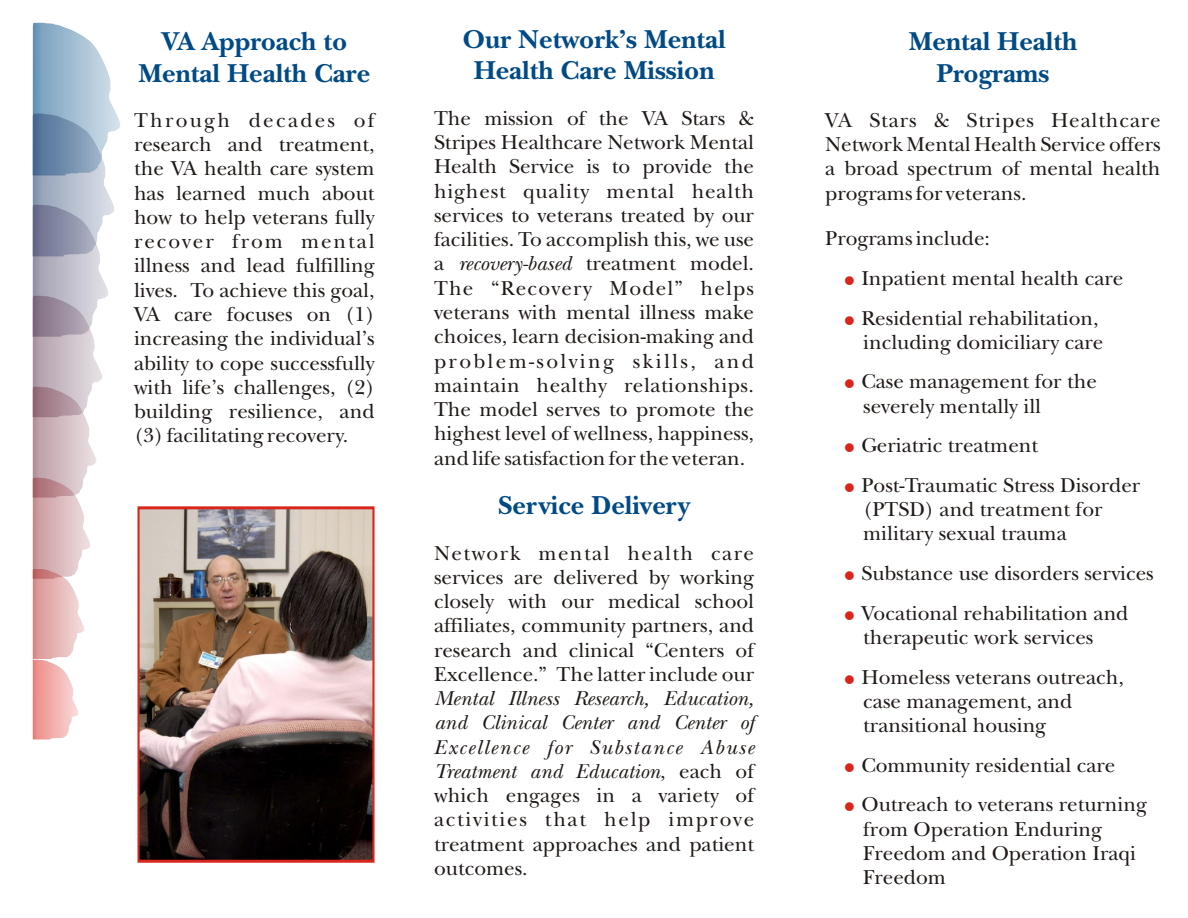
<style>
.page{position:relative;width:1188px;height:918px;background:#fff}
.page>*{position:absolute;margin:0;border:0;box-sizing:border-box;transform-origin:0 0}
.t1{font:700 27px/31.2px "Nebraska";color:#004a85;text-align:center}
.t2{font:21px/24.3px "Nebraska";color:#1f1a17}
.t3{font:italic 21px/24.3px "Nebraska";letter-spacing:.07em;color:#1f1a17;text-align:justify}
.s1{font-style:italic}
.s2{font-style:normal}
</style>
<div class="page">
<img style="left:33px;top:22px;width:87px;height:109px">
<img style="left:33px;top:113px;width:82px;height:102px">
<img style="left:33px;top:204px;width:76px;height:94px">
<img style="left:33px;top:295px;width:70px;height:91px">
<img style="left:33px;top:386px;width:64px;height:91px">
<img style="left:33px;top:477px;width:57px;height:91px">
<img style="left:33px;top:568px;width:51px;height:91px">
<img style="left:33px;top:659px;width:45px;height:81px">
<img style="left:140px;top:509px;width:232px;height:351px">
<hr style="left:139px;top:506px;width:234px;height:3px;background:#d9261c">
<hr style="left:372px;top:508px;width:3px;height:353px;background:#d9261c">
<hr style="left:139px;top:860px;width:234px;height:3px;background:#d9261c">
<hr style="left:137px;top:508px;width:3px;height:353px;background:#d9261c">
<p class="t1" style="left:161px;top:29px;width:187px">VA Approach to</p>
<h2 class="t1" style="left:139px;top:60px;width:233px">Mental Health Care</h2>
<p class="t2" style="left:134px;top:110px;width:242px;text-align:justify">Through decades of research and treatment, the VA health care system has learned much about how to help veterans fully recover from mental illness and lead fulfilling lives. To achieve this goal, VA care focuses on (1) increasing the individual's ability to cope successfully with life's challenges, (2) building resilience, and</p>
<p class="t2" style="left:134px;top:426px;width:216px">(3) facilitating recovery.</p>
<h2 class="t1" style="left:463px;top:27px;width:265px">Our Network's Mental<br>Health Care Mission</h2>
<p class="t2" style="left:434px;top:108px;width:322px;text-align:justify">The mission of the VA Stars &amp; Stripes Healthcare Network Mental Health Service is to provide the highest quality mental health services to veterans treated by our facilities. To accomplish this, we use a <span class="s1">recovery-based</span> treatment model.<br>The “Recovery Model” helps veterans with mental illness make choices, learn decision-making and problem-solving skills, and maintain healthy relationships.<br>The model serves to promote the highest level of wellness, happiness, and life satisfaction for the veteran.</p>
<h2 class="t1" style="left:498px;top:493px;width:194px">Service Delivery</h2>
<p class="t2" style="left:434px;top:543px;width:322px;text-align:justify">Network mental health care services are delivered by working closely with our medical school affiliates, community partners, and research and clinical “Centers of Excellence.” The latter include our</p>
<p class="t3" style="left:434px;top:689px;width:322px">Mental Illness Research, Education, and Clinical Center and Center of Excellence for Substance Abuse Treatment and Education<span class="s2">, each of which engages in a variety of activities that help improve treatment approaches and patient outcomes.</span></p>
<h2 class="t1" style="left:909px;top:29px;width:170px">Mental Health<br>Programs</h2>
<p class="t2" style="left:825px;top:110px;width:337px;text-align:justify">VA Stars &amp; Stripes Healthcare Network Mental Health Service offers a broad spectrum of mental health programs for veterans.</p>
<p class="t2" style="left:825px;top:229px;width:166px">Programs include:</p>
<p class="t2" style="left:861px;top:268px;width:263px">Inpatient mental health care</p>
<p class="t2" style="left:861px;top:308px;width:243px">Residential rehabilitation, including domiciliary care</p>
<p class="t2" style="left:861px;top:372px;width:237px">Case management for the severely mentally ill</p>
<p class="t2" style="left:861px;top:436px;width:178px">Geriatric treatment</p>
<p class="t2" style="left:861px;top:475px;width:280px">Post-Traumatic Stress Disorder (PTSD) and treatment for military sexual trauma</p>
<p class="t2" style="left:861px;top:564px;width:294px">Substance use disorders services</p>
<p class="t2" style="left:861px;top:603px;width:268px">Vocational rehabilitation and therapeutic work services</p>
<p class="t2" style="left:861px;top:667px;width:264px">Homeless veterans outreach, case management, and transitional housing</p>
<p class="t2" style="left:861px;top:755px;width:255px">Community residential care</p>
<p class="t2" style="left:861px;top:795px;width:287px">Outreach to veterans returning from Operation Enduring<br>Freedom and Operation Iraqi<br>Freedom</p>
</div>
